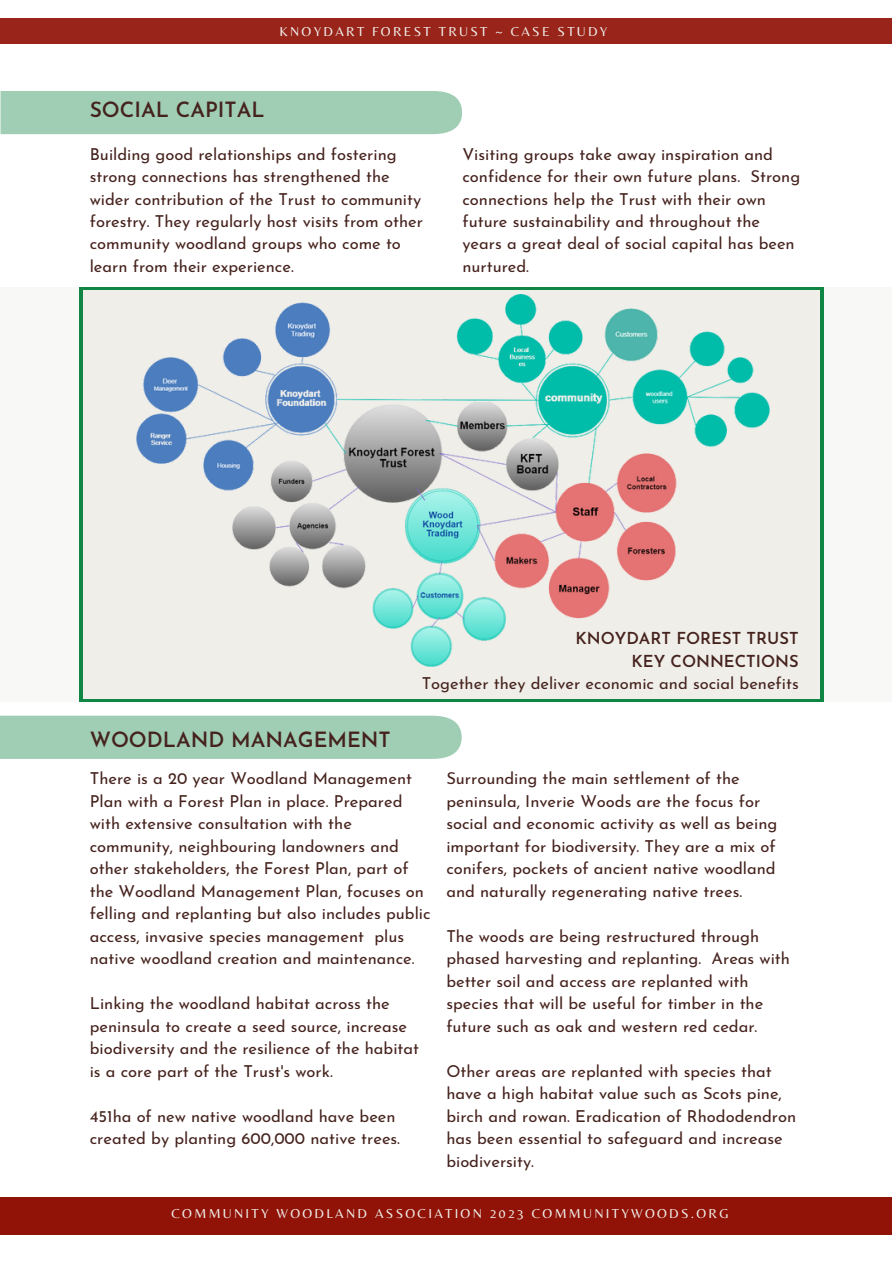
<style>
.page{position:relative;width:893px;height:1264px;background:#fff}
.page>*{position:absolute;margin:0;border:0;box-sizing:border-box;transform-origin:0 0}
.t1{font:600 21px "Josefin Sans";color:#45221d}
.t2{font:16.5px/22.5px "Josefin Sans";color:#45221d}
.t3{font:600 16.5px/22.5px "Josefin Sans";color:#45221d;text-align:right}
.t4{font:13.5px "Belleza";letter-spacing:.17em;color:#efeee9}
</style>
<div class="page">
<div style="left:0;top:1196px;width:891px;height:38px;background:#911308"></div>
<div style="left:0;top:19px;width:891px;height:25px;background:#99241a"></div>
<div style="left:1px;top:287px;width:890px;height:414px;background:#f8f8f6"></div>
<div style="left:0;top:715px;width:461px;height:44px;background:#9fceb4"></div>
<div style="left:1px;top:91px;width:461px;height:43px;background:#9fceb4"></div>
<svg style="left:79px;top:287px;width:744px;height:414px;fill:#108645"></svg>
<div style="left:83px;top:290px;width:736px;height:408px;background:#efeee9"></div>
<img style="left:137px;top:294px;width:632px;height:372px">
<p class="t4" style="left:279px;top:23px;width:329px">KNOYDART FOREST TRUST ~ CASE STUDY</p>
<p class="t1" style="left:90px;top:101px;width:176px">SOCIAL CAPITAL</p>
<p class="t2" style="left:90px;top:144px;width:334px">Building good relationships and fostering strong connections has strengthened the wider contribution of the Trust to community forestry. They regularly host visits from other community woodland groups who come to learn from their experience.</p>
<p class="t2" style="left:462px;top:144px;width:339px">Visiting groups take away inspiration and confidence for their own future plans. Strong connections help the Trust with their own future sustainability and throughout the years a great deal of social capital has been nurtured.</p>
<p class="t1" style="left:90px;top:730px;width:302px">WOODLAND MANAGEMENT</p>
<p class="t3" style="left:575px;top:628px;width:225px">KNOYDART FOREST TRUST<br>KEY CONNECTIONS</p>
<p class="t2" style="left:421px;top:673px;width:378px">Together they deliver economic and social benefits</p>
<p class="t2" style="left:90px;top:769px;width:342px">There is a 20 year Woodland Management Plan with a Forest Plan in place. Prepared with extensive consultation with the community, neighbouring landowners and other stakeholders, the Forest Plan, part of the Woodland Management Plan, focuses on felling and replanting but also includes public access, invasive species management plus native woodland creation and maintenance.</p>
<p class="t2" style="left:90px;top:993px;width:331px">Linking the woodland habitat across the peninsula to create a seed source, increase biodiversity and the resilience of the habitat is a core part of the Trust's work.</p>
<p class="t2" style="left:90px;top:1106px;width:312px">451ha of new native woodland have been created by planting 600,000 native trees.</p>
<p class="t2" style="left:446px;top:769px;width:332px">Surrounding the main settlement of the peninsula, Inverie Woods are the focus for social and economic activity as well as being important for biodiversity. They are a mix of conifers, pockets of ancient native woodland and naturally regenerating native trees.</p>
<p class="t2" style="left:446px;top:926px;width:345px">The woods are being restructured through phased harvesting and replanting. Areas with better soil and access are replanted with species that will be useful for timber in the future such as oak and western red cedar.</p>
<p class="t2" style="left:446px;top:1061px;width:351px">Other areas are replanted with species that have a high habitat value such as Scots pine, birch and rowan. Eradication of Rhododendron has been essential to safeguard and increase biodiversity.</p>
<p class="t4" style="left:171px;top:1205px;width:558px">COMMUNITY WOODLAND ASSOCIATION 2023 COMMUNITYWOODS.ORG</p>
</div>
